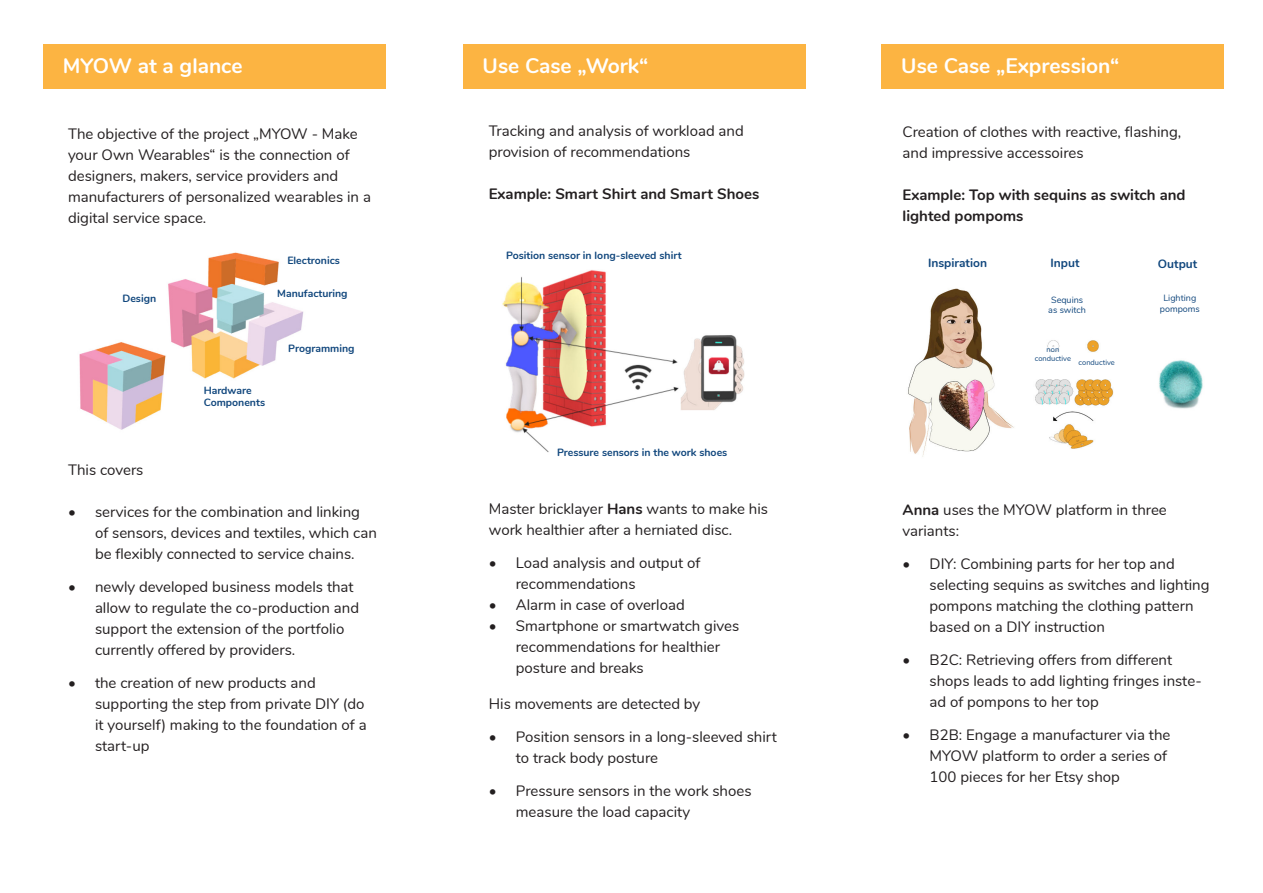
<style>
.page{position:relative;width:1263px;height:893px;background:#fff}
.page>*{position:absolute;margin:0;border:0;box-sizing:border-box;transform-origin:0 0}
.t1{font:700 21px "Nunito";color:#fff}
.t2{font:15px/21px "Nunito";color:#231f20}
.t3{font:700 15px/21px "Nunito";color:#231f20}
.t4{font:700 12px "Nunito";color:#11477d}
.t5{font:700 10.5px/12.6px "Nunito";color:#11477d}
.t6{font:9px/10.8px "Nunito";color:#11477d;text-align:center}
.t7{font:7.5px/9px "Nunito";color:#11477d;text-align:center}
.s1{font-weight:700}
</style>
<div class="page">
<div style="left:43px;top:44px;width:343px;height:45px;background:#fcb442"></div>
<img style="left:79px;top:252px;width:225px;height:178px">
<div style="left:882px;top:44px;width:342px;height:45px;background:#fcb442"></div>
<img style="left:908px;top:288px;width:295px;height:169px">
<div style="left:463px;top:44px;width:342px;height:45px;background:#fcb442"></div>
<img style="left:502px;top:270px;width:243px;height:182px">
<p class="t1" style="left:63px;top:51px;width:181px">MYOW at a glance</p>
<p class="t2" style="left:68px;top:122px;width:304px">The objective of the project „MYOW - Make your Own Wearables“ is the connection of designers, makers, service providers and manufacturers of personalized wearables in a digital service space.</p>
<p class="t5" style="left:122px;top:291px;width:35px">Design</p>
<p class="t5" style="left:287px;top:253px;width:54px">Electronics</p>
<p class="t5" style="left:277px;top:286px;width:72px">Manufacturing</p>
<p class="t5" style="left:204px;top:383px;width:63px">Hardware<br>Components</p>
<p class="t5" style="left:288px;top:341px;width:68px">Programming</p>
<p class="t2" style="left:68px;top:458px;width:77px">This covers</p>
<p class="t2" style="left:95px;top:500px;width:283px;text-indent:-27px">• services for the combination and linking of sensors, devices and textiles, which can be flexibly connected to service chains.</p>
<p class="t2" style="left:95px;top:575px;width:266px;text-indent:-27px">• newly developed business models that allow to regulate the co-production and support the extension of the portfolio currently offered by providers.</p>
<p class="t2" style="left:95px;top:671px;width:273px;text-indent:-27px">• the creation of new products and supporting the step from private DIY (do it yourself) making to the foundation of a start-up</p>
<p class="t1" style="left:483px;top:51px;width:167px">Use Case „Work“</p>
<p class="t2" style="left:489px;top:120px;width:256px">Tracking and analysis of workload and provision of recommendations</p>
<p class="t3" style="left:489px;top:183px;width:272px">Example: Smart Shirt and Smart Shoes</p>
<p class="t5" style="left:506px;top:249px;width:177px">Position sensor in long-sleeved shirt</p>
<p class="t5" style="left:557px;top:445px;width:172px">Pressure sensors in the work shoes</p>
<p class="t2" style="left:489px;top:498px;width:281px">Master bricklayer <span class="s1">Hans</span> wants to make his work healthier after a herniated disc.</p>
<p class="t2" style="left:516px;top:552px;width:186px;text-indent:-27px">• Load analysis and output of recommendations</p>
<p class="t2" style="left:489px;top:594px;width:197px">• Alarm in case of overload</p>
<p class="t2" style="left:516px;top:615px;width:225px;text-indent:-27px">• Smartphone or smartwatch gives recommendations for healthier posture and breaks</p>
<p class="t2" style="left:489px;top:693px;width:213px">His movements are detected by</p>
<p class="t2" style="left:516px;top:726px;width:263px;text-indent:-27px">• Position sensors in a long-sleeved shirt to track body posture</p>
<p class="t2" style="left:516px;top:780px;width:237px;text-indent:-27px">• Pressure sensors in the work shoes measure the load capacity</p>
<p class="t1" style="left:901px;top:51px;width:220px">Use Case „Expression“</p>
<p class="t2" style="left:902px;top:121px;width:280px">Creation of clothes with reactive, flashing, and impressive accessoires</p>
<p class="t3" style="left:902px;top:184px;width:285px">Example: Top with sequins as switch and lighted pompoms</p>
<p class="t4" style="left:928px;top:254px;width:60px">Inspiration</p>
<p class="t4" style="left:1050px;top:254px;width:30px">Input</p>
<p class="t4" style="left:1158px;top:255px;width:41px">Output</p>
<p class="t6" style="left:1048px;top:293px;width:39px">Sequins as switch</p>
<p class="t6" style="left:1160px;top:292px;width:42px">Lighting pompoms</p>
<p class="t7" style="left:1035px;top:344px;width:38px">non conductive</p>
<p class="t7" style="left:1078px;top:357px;width:38px">conductive</p>
<p class="t2" style="left:902px;top:499px;width:266px"><span class="s1">Anna</span> uses the MYOW platform in three variants:</p>
<p class="t2" style="left:929px;top:553px;width:281px;text-indent:-27px">• DIY: Combining parts for her top and selecting sequins as switches and lighting pompons matching the clothing pattern based on a DIY instruction</p>
<p class="t2" style="left:929px;top:649px;width:274px;text-indent:-27px">• B2C: Retrieving offers from different shops leads to add lighting fringes inste&shy;ad of pompons to her top</p>
<p class="t2" style="left:929px;top:724px;width:242px;text-indent:-27px">• B2B: Engage a manufacturer via the<br>MYOW platform to order a series of<br>100 pieces for her Etsy shop</p>
</div>
